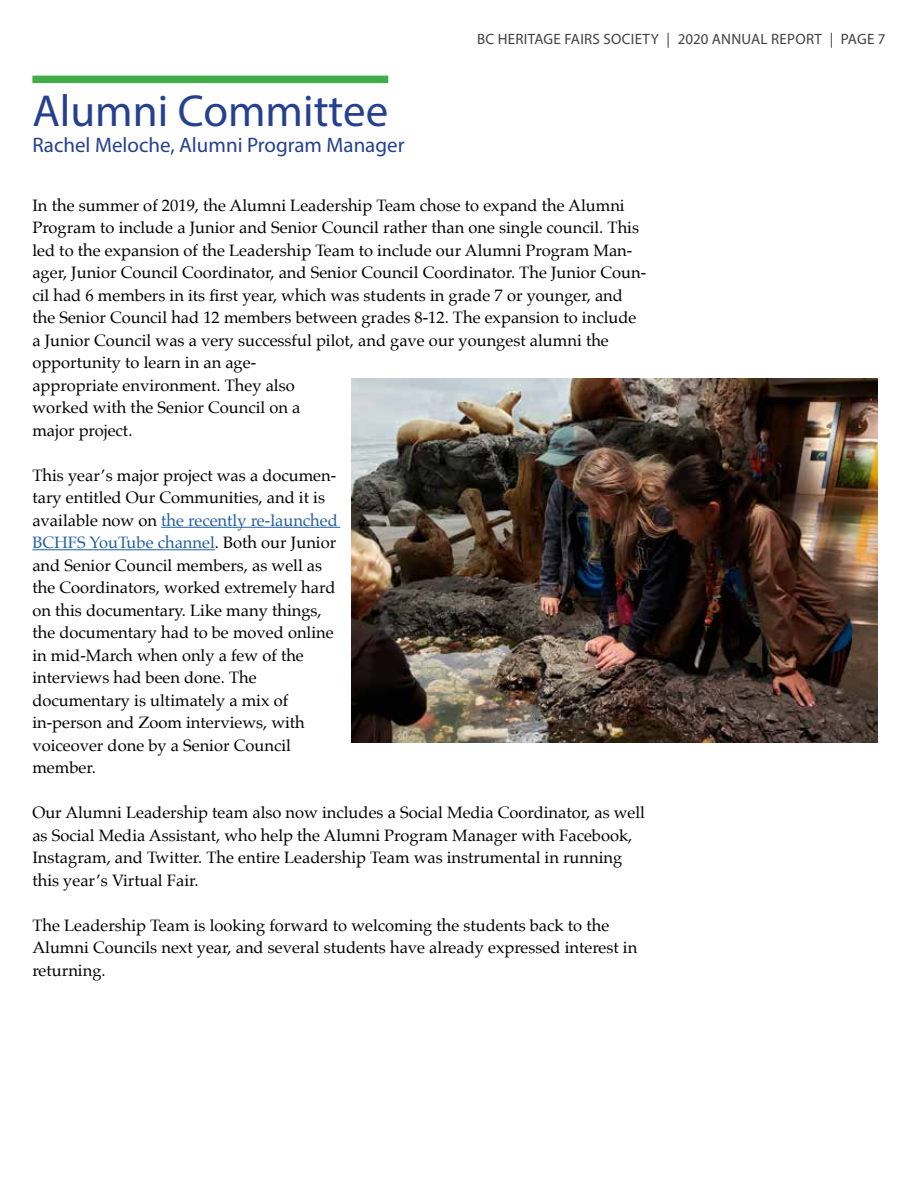
<style>
.page{position:relative;width:918px;height:1188px;background:#fff}
.page>*{position:absolute;margin:0;border:0;box-sizing:border-box;transform-origin:0 0}
.t1{font:45px "Myriad Pro";color:#25408f}
.t2{font:21px "Myriad Pro";color:#25408f}
.t3{font:16.5px/22.5px "Palatino";color:#000}
.t4{font:15px "Myriad Pro";letter-spacing:.02em;color:#414042}
.s1{color:#215e9e}
</style>
<div class="page">
<div style="left:32px;top:76px;width:356px;height:7px;background:#41ad49"></div>
<hr style="left:161px;top:527px;width:179px;height:1px;background:#215e9e">
<hr style="left:32px;top:549px;width:183px;height:1px;background:#215e9e">
<img style="left:351px;top:378px;width:527px;height:364px">
<h1 class="t1" style="left:32px;top:83px;width:357px">Alumni Committee</h1>
<p class="t2" style="left:32px;top:132px;width:374px">Rachel Meloche, Alumni Program Manager</p>
<p class="t4" style="left:477px;top:29px;width:410px">BC HERITAGE FAIRS SOCIETY | 2020 ANNUAL REPORT | PAGE 7</p>
<p class="t3" style="left:32px;top:194px;width:615px">In the summer of 2019, the Alumni Leadership Team chose to expand the Alumni Program to include a Junior and Senior Council rather than one single council. This led to the expansion of the Leadership Team to include our Alumni Program Man&shy;ager, Junior Council Coordinator, and Senior Council Coordinator. The Junior Coun&shy;cil had 6 members in its first year, which was students in grade 7 or younger, and the Senior Council had 12 members between grades 8-12. The expansion to include a Junior Council was a very successful pilot, and gave our youngest alumni the opportunity to learn in an age-<br>appropriate environment. They also<br>worked with the Senior Council on a<br>major project.</p>
<p class="t3" style="left:32px;top:464px;width:307px">This year’s major project was a documen&shy;tary entitled Our Communities, and it is available now on <span class="s1">the recently re-launched BCHFS YouTube channel</span>. Both our Junior and Senior Council members, as well as the Coordinators, worked extremely hard on this documentary. Like many things, the documentary had to be moved online in mid-March when only a few of the interviews had been done. The documentary is ultimately a mix of in-person and Zoom interviews, with voiceover done by a Senior Council member.</p>
<p class="t3" style="left:32px;top:801px;width:614px">Our Alumni Leadership team also now includes a Social Media Coordinator, as well as Social Media Assistant, who help the Alumni Program Manager with Facebook, Instagram, and Twitter. The entire Leadership Team was instrumental in running this year’s Virtual Fair.</p>
<p class="t3" style="left:32px;top:914px;width:606px">The Leadership Team is looking forward to welcoming the students back to the<br>Alumni Councils next year, and several students have already expressed interest in returning.</p>
</div>
